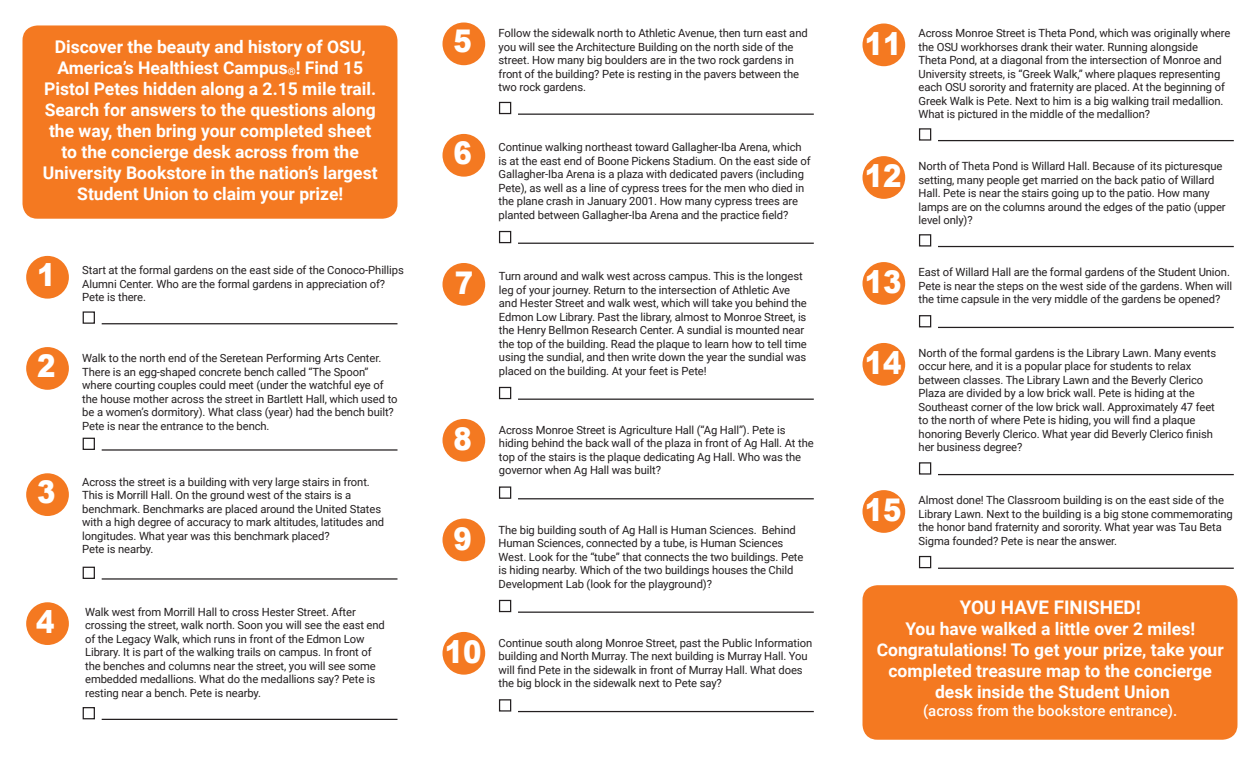
<style>
.page{position:relative;width:1260px;height:765px;background:#fff}
.page>*{position:absolute;margin:0;border:0;box-sizing:border-box;transform-origin:0 0}
.t1{font:900 31.25px "Arial";color:#fff;scale:.88 1}
.t2{font:700 18.75px "Roboto";color:#fff}
.t3{font:700 17.5px/21px "Roboto";color:#fff;text-align:center}
.t4{font:500 15px "Roboto";color:#fff}
.t5{font:11.25px/13.5px "Roboto";letter-spacing:-.01em;color:#231f20}
.s1{font-size:10.25px}
</style>
<div class="page">
<div style="left:862px;top:585px;width:376px;height:155px;background:#f47921;border-radius:15px"></div>
<div style="left:22px;top:25px;width:376px;height:194px;background:#f47921;border-radius:15px"></div>
<div style="left:26px;top:256px;width:43px;height:43px;background:#f47921;border-radius:50%"></div>
<hr style="left:102px;top:323px;width:296px;height:1px;background:#231f20">
<div style="left:83px;top:311px;width:12px;height:13px;border:1px solid #231f20"></div>
<div style="left:26px;top:347px;width:43px;height:43px;background:#f47921;border-radius:50%"></div>
<hr style="left:102px;top:449px;width:296px;height:2px;background:#231f20">
<div style="left:83px;top:438px;width:12px;height:12px;border:1px solid #231f20"></div>
<div style="left:443px;top:23px;width:42px;height:42px;background:#f47921;border-radius:50%"></div>
<hr style="left:518px;top:114px;width:296px;height:1px;background:#231f20">
<div style="left:499px;top:102px;width:12px;height:12px;border:1px solid #231f20"></div>
<div style="left:443px;top:134px;width:42px;height:43px;background:#f47921;border-radius:50%"></div>
<hr style="left:518px;top:243px;width:296px;height:1px;background:#231f20">
<div style="left:499px;top:231px;width:12px;height:12px;border:1px solid #231f20"></div>
<div style="left:443px;top:263px;width:42px;height:43px;background:#f47921;border-radius:50%"></div>
<hr style="left:518px;top:399px;width:296px;height:1px;background:#231f20">
<div style="left:499px;top:387px;width:12px;height:12px;border:1px solid #231f20"></div>
<div style="left:443px;top:419px;width:42px;height:43px;background:#f47921;border-radius:50%"></div>
<hr style="left:518px;top:498px;width:296px;height:1px;background:#231f20">
<div style="left:499px;top:486px;width:12px;height:13px;border:1px solid #231f20"></div>
<div style="left:443px;top:519px;width:42px;height:42px;background:#f47921;border-radius:50%"></div>
<hr style="left:518px;top:612px;width:296px;height:1px;background:#231f20">
<div style="left:499px;top:600px;width:12px;height:12px;border:1px solid #231f20"></div>
<div style="left:443px;top:632px;width:42px;height:43px;background:#f47921;border-radius:50%"></div>
<hr style="left:518px;top:711px;width:296px;height:1px;background:#231f20">
<div style="left:499px;top:699px;width:12px;height:13px;border:1px solid #231f20"></div>
<div style="left:26px;top:473px;width:43px;height:43px;background:#f47921;border-radius:50%"></div>
<hr style="left:102px;top:578px;width:296px;height:2px;background:#231f20">
<div style="left:83px;top:567px;width:12px;height:12px;border:1px solid #231f20"></div>
<div style="left:26px;top:602px;width:43px;height:43px;background:#f47921;border-radius:50%"></div>
<hr style="left:102px;top:719px;width:296px;height:1px;background:#231f20">
<div style="left:83px;top:707px;width:12px;height:12px;border:1px solid #231f20"></div>
<hr style="left:938px;top:140px;width:296px;height:1px;background:#231f20">
<div style="left:919px;top:128px;width:12px;height:13px;border:1px solid #231f20"></div>
<div style="left:863px;top:24px;width:42px;height:42px;background:#f47921;border-radius:50%"></div>
<hr style="left:938px;top:246px;width:296px;height:1px;background:#231f20">
<div style="left:919px;top:234px;width:12px;height:13px;border:1px solid #231f20"></div>
<div style="left:863px;top:156px;width:42px;height:43px;background:#f47921;border-radius:50%"></div>
<hr style="left:938px;top:327px;width:296px;height:1px;background:#231f20">
<div style="left:919px;top:315px;width:12px;height:12px;border:1px solid #231f20"></div>
<div style="left:863px;top:262px;width:42px;height:43px;background:#f47921;border-radius:50%"></div>
<hr style="left:938px;top:474px;width:296px;height:1px;background:#231f20">
<div style="left:919px;top:462px;width:12px;height:13px;border:1px solid #231f20"></div>
<div style="left:863px;top:343px;width:42px;height:43px;background:#f47921;border-radius:50%"></div>
<hr style="left:938px;top:568px;width:296px;height:1px;background:#231f20">
<div style="left:919px;top:556px;width:12px;height:12px;border:1px solid #231f20"></div>
<div style="left:863px;top:490px;width:42px;height:43px;background:#f47921;border-radius:50%"></div>
<p class="t3" style="left:43px;top:35px;width:336px">Discover the beauty and history of OSU, America’s Healthiest Campus<span class="s1">®</span>! Find 15<br>Pistol Petes hidden along a 2.15 mile trail.<br>Search for answers to the questions along the way, then bring your completed sheet to the concierge desk across from the University Bookstore in the nation’s largest Student Union to claim your prize!</p>
<p class="t1" style="left:37px;top:252px;width:22px">1</p>
<p class="t5" style="left:82px;top:263px;width:323px">Start at the formal gardens on the east side of the Conoco-Phillips<br>Alumni Center. Who are the formal gardens in appreciation of?<br>Pete is there.</p>
<p class="t1" style="left:37px;top:343px;width:22px">2</p>
<p class="t5" style="left:82px;top:351px;width:317px">Walk to the north end of the Seretean Performing Arts Center.<br>There is an egg-shaped concrete bench called “The Spoon” where courting couples could meet (under the watchful eye of the house mother across the street in Bartlett Hall, which used to be a women’s dormitory). What class (year) had the bench built?<br>Pete is near the entrance to the bench.</p>
<p class="t1" style="left:37px;top:469px;width:22px">3</p>
<p class="t5" style="left:82px;top:475px;width:303px">Across the street is a building with very large stairs in front.<br>This is Morrill Hall. On the ground west of the stairs is a benchmark. Benchmarks are placed around the United States with a high degree of accuracy to mark altitudes, latitudes and longitudes. What year was this benchmark placed?<br>Pete is nearby.</p>
<p class="t1" style="left:36px;top:600px;width:22px">4</p>
<p class="t5" style="left:85px;top:605px;width:301px">Walk west from Morrill Hall to cross Hester Street. After crossing the street, walk north. Soon you will see the east end of the Legacy Walk, which runs in front of the Edmon Low Library. It is part of the walking trails on campus. In front of the benches and columns near the street, you will see some embedded medallions. What do the medallions say? Pete is resting near a bench. Pete is nearby.</p>
<p class="t1" style="left:454px;top:18px;width:22px">5</p>
<p class="t1" style="left:454px;top:130px;width:22px">6</p>
<p class="t5" style="left:499px;top:26px;width:311px">Follow the sidewalk north to Athletic Avenue, then turn east and you will see the Architecture Building on the north side of the street. How many big boulders are in the two rock gardens in front of the building? Pete is resting in the pavers between the two rock gardens.</p>
<p class="t5" style="left:499px;top:140px;width:314px">Continue walking northeast toward Gallagher-Iba Arena, which is at the east end of Boone Pickens Stadium. On the east side of Gallagher-Iba Arena is a plaza with dedicated pavers (including Pete), as well as a line of cypress trees for the men who died in the plane crash in January 2001. How many cypress trees are planted between Gallagher-Iba Arena and the practice field?</p>
<p class="t1" style="left:455px;top:260px;width:22px">7</p>
<p class="t1" style="left:454px;top:416px;width:22px">8</p>
<p class="t5" style="left:499px;top:269px;width:309px">Turn around and walk west across campus. This is the longest leg of your journey. Return to the intersection of Athletic Ave and Hester Street and walk west, which will take you behind the Edmon Low Library. Past the library, almost to Monroe Street, is the Henry Bellmon Research Center. A sundial is mounted near the top of the building. Read the plaque to learn how to tell time using the sundial, and then write down the year the sundial was placed on the building. At your feet is Pete!</p>
<p class="t5" style="left:499px;top:423px;width:316px">Across Monroe Street is Agriculture Hall (“Ag Hall”). Pete is hiding behind the back wall of the plaza in front of Ag Hall. At the top of the stairs is the plaque dedicating Ag Hall. Who was the governor when Ag Hall was built?</p>
<p class="t1" style="left:454px;top:516px;width:22px">9</p>
<p class="t5" style="left:499px;top:522px;width:306px">The big building south of Ag Hall is Human Sciences. Behind Human Sciences, connected by a tube, is Human Sciences West. Look for the “tube” that connects the two buildings. Pete is hiding nearby. Which of the two buildings houses the Child Development Lab (look for the playground)?</p>
<p class="t1" style="left:445px;top:629px;width:43px">10</p>
<p class="t5" style="left:499px;top:636px;width:315px">Continue south along Monroe Street, past the Public Information building and North Murray. The next building is Murray Hall. You will find Pete in the sidewalk in front of Murray Hall. What does the big block in the sidewalk next to Pete say?</p>
<p class="t1" style="left:865px;top:21px;width:43px">11</p>
<p class="t5" style="left:919px;top:26px;width:313px">Across Monroe Street is Theta Pond, which was originally where the OSU workhorses drank their water. Running alongside<br>Theta Pond, at a diagonal from the intersection of Monroe and University streets, is “Greek Walk,” where plaques representing each OSU sorority and fraternity are placed. At the beginning of Greek Walk is Pete. Next to him is a big walking trail medallion.</p>
<p class="t5" style="left:919px;top:107px;width:233px">What is pictured in the middle of the medallion?</p>
<p class="t1" style="left:865px;top:153px;width:43px">12</p>
<p class="t5" style="left:919px;top:159px;width:309px">North of Theta Pond is Willard Hall. Because of its picturesque setting, many people get married on the back patio of Willard Hall. Pete is near the stairs going up to the patio. How many lamps are on the columns around the edges of the patio (upper level only)?</p>
<p class="t1" style="left:865px;top:259px;width:43px">13</p>
<p class="t5" style="left:919px;top:265px;width:315px">East of Willard Hall are the formal gardens of the Student Union.<br>Pete is near the steps on the west side of the gardens. When will the time capsule in the very middle of the gardens be opened?</p>
<p class="t1" style="left:865px;top:340px;width:43px">14</p>
<p class="t5" style="left:919px;top:346px;width:299px">North of the formal gardens is the Library Lawn. Many events occur here, and it is a popular place for students to relax between classes. The Library Lawn and the Beverly Clerico Plaza are divided by a low brick wall. Pete is hiding at the Southeast corner of the low brick wall. Approximately 47 feet to the north of where Pete is hiding, you will find a plaque honoring Beverly Clerico. What year did Beverly Clerico finish her business degree?</p>
<p class="t1" style="left:865px;top:487px;width:43px">15</p>
<p class="t5" style="left:919px;top:493px;width:316px">Almost done! The Classroom building is on the east side of the Library Lawn. Next to the building is a big stone commemorating the honor band fraternity and sorority. What year was Tau Beta Sigma founded? Pete is near the answer.</p>
<p class="t2" style="left:960px;top:594px;width:183px">YOU HAVE FINISHED!</p>
<p class="t3" style="left:877px;top:617px;width:349px">You have walked a little over 2 miles!<br>Congratulations! To get your prize, take your completed treasure map to the concierge desk inside the Student Union</p>
<p class="t4" style="left:923px;top:700px;width:256px">(across from the bookstore entrance).</p>
</div>
